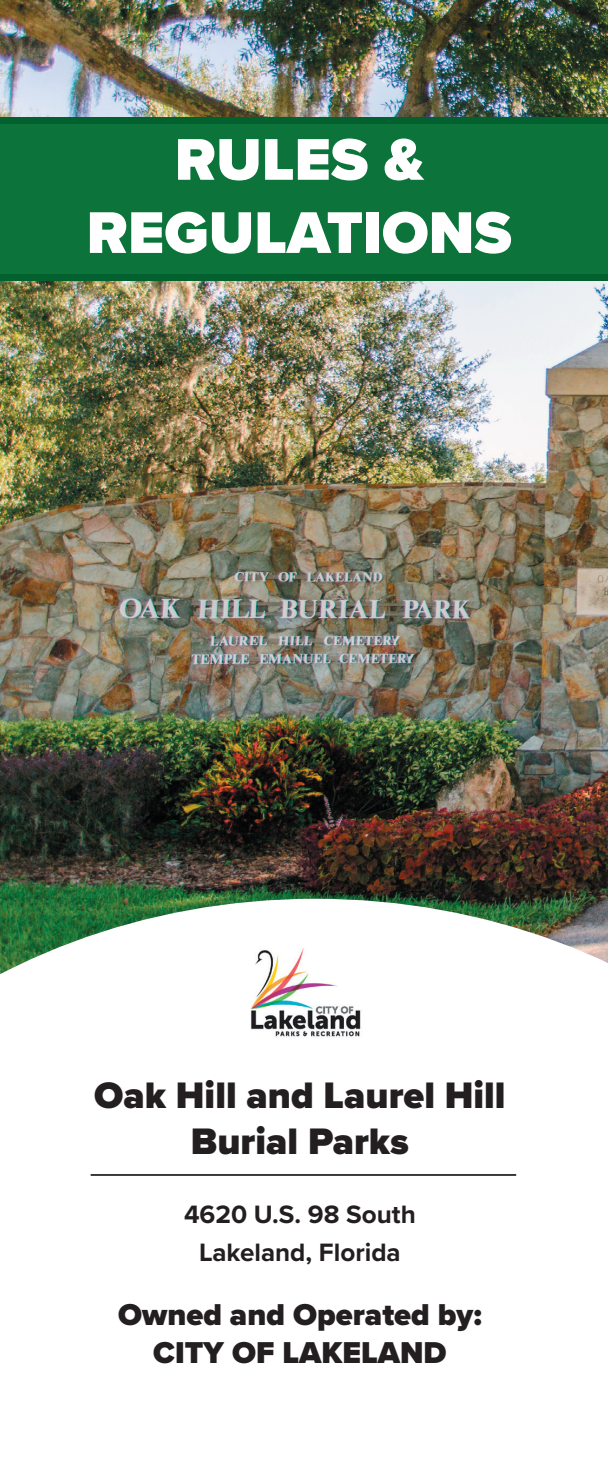
<style>
.page{position:relative;width:608px;height:1458px;background:#fff}
.page>*{position:absolute;margin:0;border:0;box-sizing:border-box;transform-origin:0 0}
.t1{font:900 60.98px/73.1px "Proxima Nova";color:#fff;text-align:center}
.t2{font:900 38.25px/45.9px "Proxima Nova";color:#231f20;text-align:center}
.t3{font:900 31.28px/37.6px "Proxima Nova";color:#231f20;text-align:center}
.t4{font:700 26.1px/37.6px "Proxima Nova";color:#231f20;text-align:center}
</style>
<div class="page">
<img style="left:0;top:0;width:608px;height:899px">
<svg style="left:0;top:899px;width:608px;height:277px"></svg>
<div style="left:0;top:117px;width:608px;height:164px;background:#036130"></div>
<div style="left:0;top:124px;width:608px;height:149px;background:#0c743b"></div>
<img style="left:246px;top:948px;width:117px;height:90px">
<hr style="left:91px;top:1174px;width:425px;height:2px;background:#231f20">
<p class="t1" style="left:87px;top:122px;width:426px">RULES &amp;<br>REGULATIONS</p>
<p class="t2" style="left:94px;top:1072px;width:413px">Oak Hill and Laurel Hill<br>Burial Parks</p>
<p class="t4" style="left:184px;top:1195px;width:233px">4620 U.S. 98 South<br>Lakeland, Florida</p>
<p class="t3" style="left:118px;top:1296px;width:365px">Owned and Operated by:<br>CITY OF LAKELAND</p>
</div>
